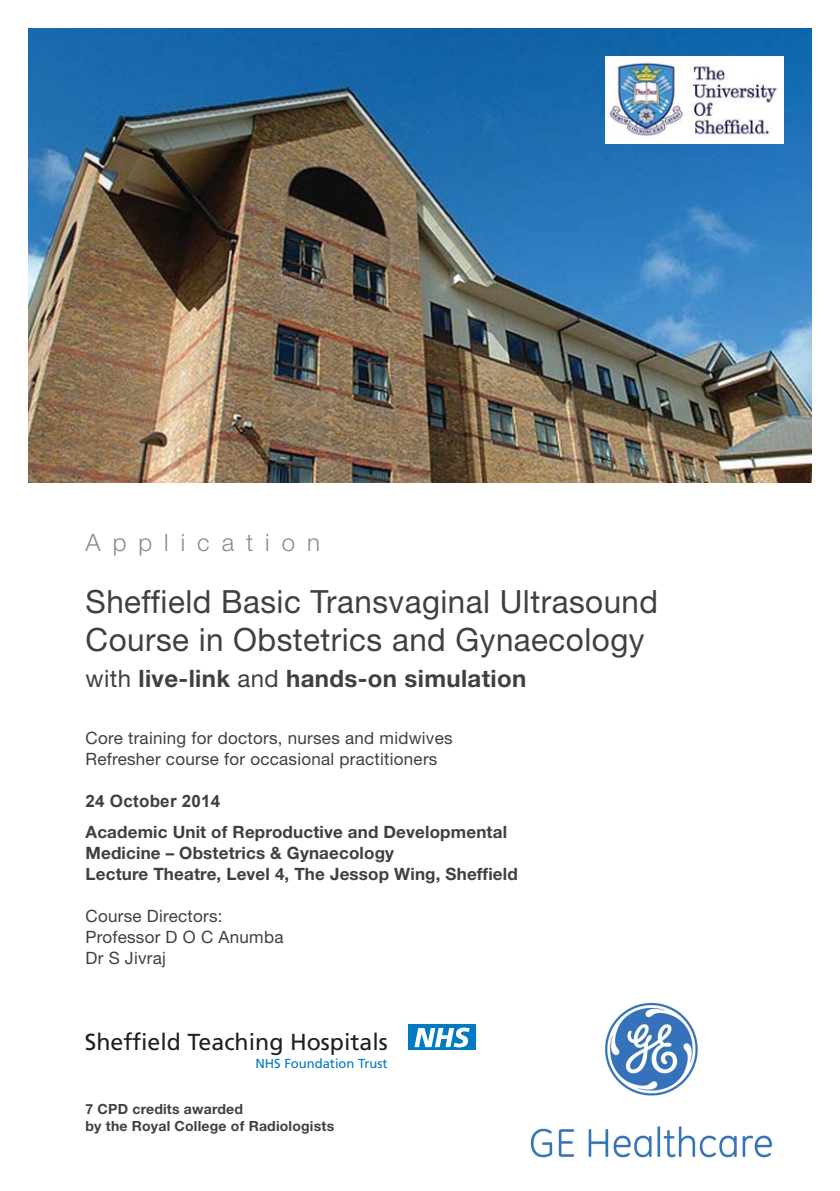
<style>
.page{position:relative;width:840px;height:1191px;background:#fff}
.page>*{position:absolute;margin:0;border:0;box-sizing:border-box;transform-origin:0 0}
.t1{font:32px/38px "Helvetica Neue";letter-spacing:.015em;color:#404041}
.t2{font:700 24px "Helvetica Neue";letter-spacing:.015em;color:#404041}
.t3{font:300 24px "Helvetica Neue";letter-spacing:.5em;color:#8a8c8e}
.t4{font:23.2px "Frutiger";color:#231f20}
.t5{font:17px/21px "Helvetica Neue";letter-spacing:.015em;color:#404041}
.t6{font:700 17px/21px "Helvetica Neue";letter-spacing:.01em;color:#404041}
.t7{font:700 17px "Arial";letter-spacing:.015em;color:#404041}
.t8{font:700 14px/17px "Helvetica Neue";letter-spacing:.015em;color:#404041}
.t9{font:13px "Frutiger";color:#007ac2}
.s1{font-weight:400}
</style>
<div class="page">
<img style="left:28px;top:28px;width:783px;height:454px">
<div style="left:408px;top:1024px;width:67px;height:26px;background:#007ac2"></div>
<svg style="left:414px;top:1027px;width:55px;height:20px"></svg>
<img style="left:605px;top:57px;width:177px;height:86px">
<img style="left:530px;top:1002px;width:242px;height:156px">
<h2 class="t3" style="left:85px;top:534px;width:236px">Application</h2>
<h1 class="t1" style="left:85px;top:586px;width:573px">Sheffield Basic Transvaginal Ultrasound<br>Course in Obstetrics and Gynaecology</h1>
<h2 class="t2" style="left:85px;top:670px;width:442px"><span class="s1">with</span> live-link <span class="s1">and</span> hands-on simulation</h2>
<p class="t5" style="left:85px;top:729px;width:368px">Core training for doctors, nurses and midwives<br>Refresher course for occasional practitioners</p>
<p class="t7" style="left:85px;top:790px;width:136px">24 October 2014</p>
<p class="t6" style="left:85px;top:823px;width:433px">Academic Unit of Reproductive and Developmental<br>Medicine – Obstetrics &amp; Gynaecology<br>Lecture Theatre, Level 4, The Jessop Wing, Sheffield</p>
<p class="t5" style="left:85px;top:907px;width:199px">Course Directors:<br>Professor D O C Anumba<br>Dr S Jivraj</p>
<h3 class="t4" style="left:85px;top:1032px;width:304px">Sheffield Teaching Hospitals</h3>
<p class="t9" style="left:255px;top:1058px;width:134px">NHS Foundation Trust</p>
<p class="t8" style="left:85px;top:1102px;width:250px">7 CPD credits awarded<br>by the Royal College of Radiologists</p>
</div>
